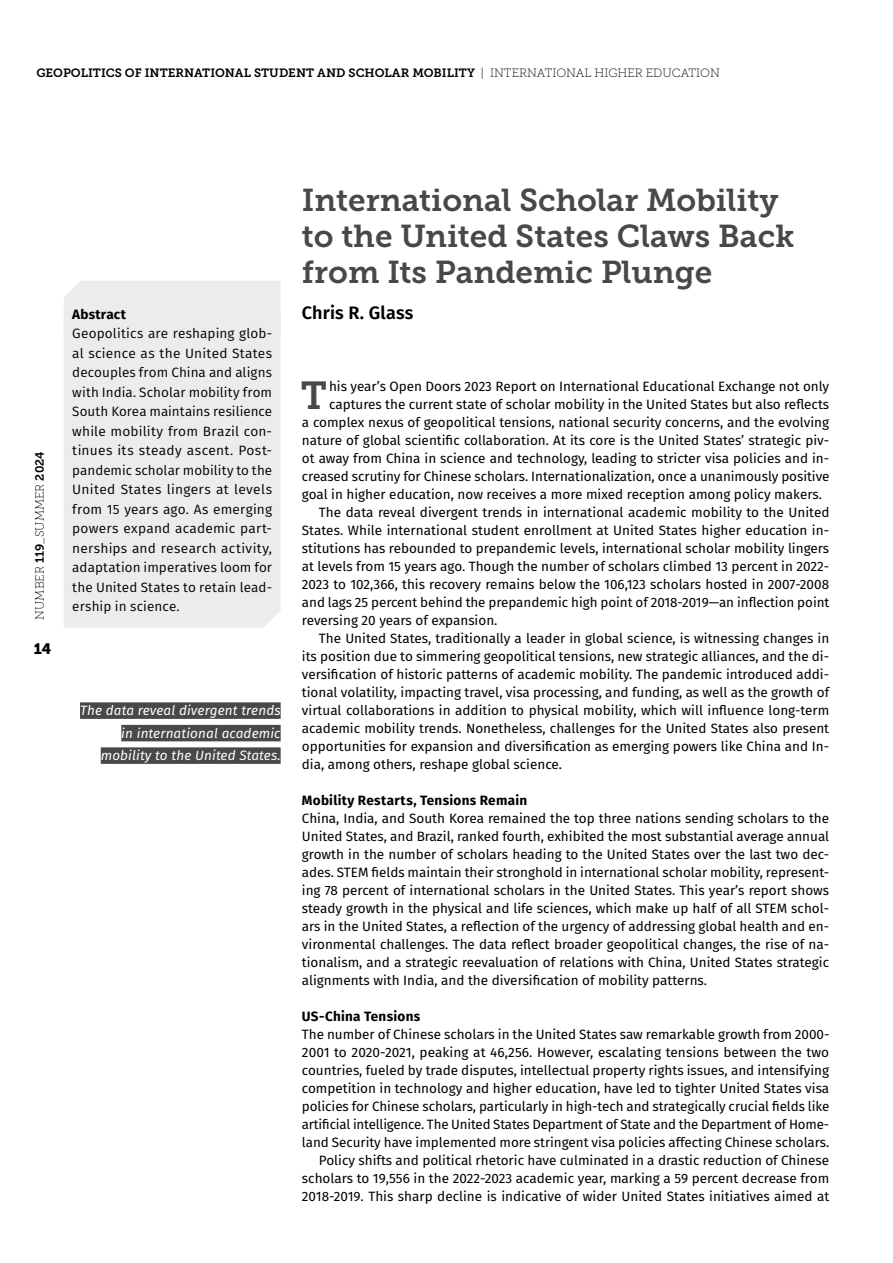
<style>
.page{position:relative;width:893px;height:1263px;background:#fff}
.page>*{position:absolute;margin:0;border:0;box-sizing:border-box;transform-origin:0 0}
.t1{font:38.85px "Museo Slab 700";color:#484847}
.t2{font:31.5px/36px "Museo Slab 700";color:#484847}
.t3{font:600 18px "Fira Sans";letter-spacing:.01em;color:#000}
.t4{font:15px "Museo Slab 900";color:#000}
.t5{font:13.5px/18px "Fira Sans";color:#000;text-align:justify}
.t6{font:13.5px/19.5px "Fira Sans";letter-spacing:.005em;color:#000;text-align:justify}
.t7{font:italic 13.5px/22.5px "Fira Sans";letter-spacing:.01em;color:#fff;text-align:right}
.t8{font:700 13.5px "Fira Sans";letter-spacing:.02em;color:#000}
.t9{font:12px "Museo Slab 700";color:#000}
.t10{font:12px "Museo Slab 100";color:#000}
.s1{font-family:"Museo Slab 100"}
.s2{font-family:"Museo Slab 700"}
</style>
<div class="page">
<div style="left:64px;top:281px;width:217px;height:36px;background:#ececec"></div>
<div style="left:64px;top:317px;width:217px;height:311px;background:#ececec"></div>
<div style="left:80px;top:702px;width:201px;height:17px;background:#484847"></div>
<div style="left:121px;top:725px;width:160px;height:16px;background:#484847"></div>
<div style="left:101px;top:747px;width:180px;height:17px;background:#484847"></div>
<p class="t9" style="left:36px;top:66px;width:685px">GEOPOLITICS OF INTERNATIONAL STUDENT AND SCHOLAR MOBILITY <span class="s1">| INTERNATIONAL HIGHER EDUCATION</span></p>
<p class="t10" style="left:33px;top:620px;width:170px;rotate:-90deg">NUMBER <span class="s2">119</span>_SUMMER <span class="s2">2024</span></p>
<p class="t4" style="left:34px;top:640px;width:19px">14</p>
<p class="t8" style="left:72px;top:303px;width:55px">Abstract</p>
<p class="t6" style="left:72px;top:323px;width:201px">Geopolitics are reshaping glob&shy;al science as the United States decouples from China and aligns with India. Scholar mobility from South Korea maintains resilience while mobility from Brazil con&shy;tinues its steady ascent. Post&shy;pandemic scholar mobility to the United States lingers at levels from 15 years ago. As emerging powers expand academic part&shy;nerships and research activity, adaptation imperatives loom for the United States to retain lead&shy;ership in science.</p>
<p class="t7" style="left:80px;top:699px;width:202px">The data reveal divergent trends in international academic mobility to the United States.</p>
<h2 class="t2" style="left:302px;top:182px;width:494px">International Scholar Mobility to the United States Claws Back from Its Pandemic Plunge</h2>
<h3 class="t3" style="left:302px;top:298px;width:113px">Chris R. Glass</h3>
<h1 class="t1" style="left:301px;top:374px;width:28px">T</h1>
<p class="t5" style="left:329px;top:377px;width:502px">his year’s Open Doors 2023 Report on International Educational Exchange not only</p>
<p class="t5" style="left:329px;top:395px;width:502px">captures the current state of scholar mobility in the United States but also reflects</p>
<p class="t5" style="left:302px;top:413px;width:529px">a complex nexus of geopolitical tensions, national security concerns, and the evolving</p>
<p class="t5" style="left:302px;top:431px;width:529px">nature of global scientific collaboration. At its core is the United States’ strategic piv-</p>
<p class="t5" style="left:302px;top:449px;width:529px">ot away from China in science and technology, leading to stricter visa policies and in-</p>
<p class="t5" style="left:302px;top:467px;width:529px">creased scrutiny for Chinese scholars. Internationalization, once a unanimously positive</p>
<p class="t5" style="left:302px;top:485px;width:521px">goal in higher education, now receives a more mixed reception among policy makers.</p>
<p class="t5" style="left:319px;top:503px;width:512px">The data reveal divergent trends in international academic mobility to the United</p>
<p class="t5" style="left:302px;top:521px;width:529px">States. While international student enrollment at United States higher education in-</p>
<p class="t5" style="left:302px;top:539px;width:529px">stitutions has rebounded to prepandemic levels, international scholar mobility lingers</p>
<p class="t5" style="left:302px;top:557px;width:529px">at levels from 15 years ago. Though the number of scholars climbed 13 percent in 2022-</p>
<p class="t5" style="left:302px;top:575px;width:529px">2023 to 102,366, this recovery remains below the 106,123 scholars hosted in 2007-2008</p>
<p class="t5" style="left:302px;top:593px;width:529px">and lags 25 percent behind the prepandemic high point of 2018-2019—an inflection point</p>
<p class="t5" style="left:302px;top:611px;width:197px">reversing 20 years of expansion.</p>
<p class="t5" style="left:319px;top:629px;width:512px">The United States, traditionally a leader in global science, is witnessing changes in</p>
<p class="t5" style="left:302px;top:647px;width:529px">its position due to simmering geopolitical tensions, new strategic alliances, and the di-</p>
<p class="t5" style="left:302px;top:665px;width:529px">versification of historic patterns of academic mobility. The pandemic introduced addi-</p>
<p class="t5" style="left:302px;top:683px;width:529px">tional volatility, impacting travel, visa processing, and funding, as well as the growth of</p>
<p class="t5" style="left:302px;top:701px;width:529px">virtual collaborations in addition to physical mobility, which will influence long-term</p>
<p class="t5" style="left:302px;top:719px;width:529px">academic mobility trends. Nonetheless, challenges for the United States also present</p>
<p class="t5" style="left:302px;top:737px;width:529px">opportunities for expansion and diversification as emerging powers like China and In-</p>
<p class="t5" style="left:302px;top:755px;width:262px">dia, among others, reshape global science.</p>
<p class="t8" style="left:302px;top:789px;width:227px">Mobility Restarts, Tensions Remain</p>
<p class="t5" style="left:302px;top:809px;width:529px">China, India, and South Korea remained the top three nations sending scholars to the United States, and Brazil, ranked fourth, exhibited the most substantial average annual growth in the number of scholars heading to the United States over the last two dec&shy;ades. STEM fields maintain their stronghold in international scholar mobility, represent&shy;ing 78 percent of international scholars in the United States. This year’s report shows steady growth in the physical and life sciences, which make up half of all STEM schol&shy;ars in the United States, a reflection of the urgency of addressing global health and en&shy;vironmental challenges. The data reflect broader geopolitical changes, the rise of na&shy;tionalism, and a strategic reevaluation of relations with China, United States strategic alignments with India, and the diversification of mobility patterns.</p>
<p class="t8" style="left:302px;top:1005px;width:120px">US-China Tensions</p>
<p class="t5" style="left:302px;top:1025px;width:529px;text-align:right">The number of Chinese scholars in the United States saw remarkable growth from 2000- 2001 to 2020-2021, peaking at 46,256. However, escalating tensions between the two countries, fueled by trade disputes, intellectual property rights issues, and intensifying competition in technology and higher education, have led to tighter United States visa policies for Chinese scholars, particularly in high-tech and strategically crucial fields like artificial intelligence. The United States Department of State and the Department of Home&shy;land Security have implemented more stringent visa policies affecting Chinese scholars.<br>Policy shifts and political rhetoric have culminated in a drastic reduction of Chinese scholars to 19,556 in the 2022-2023 academic year, marking a 59 percent decrease from 2018-2019. This sharp decline is indicative of wider United States initiatives aimed at</p>
</div>
